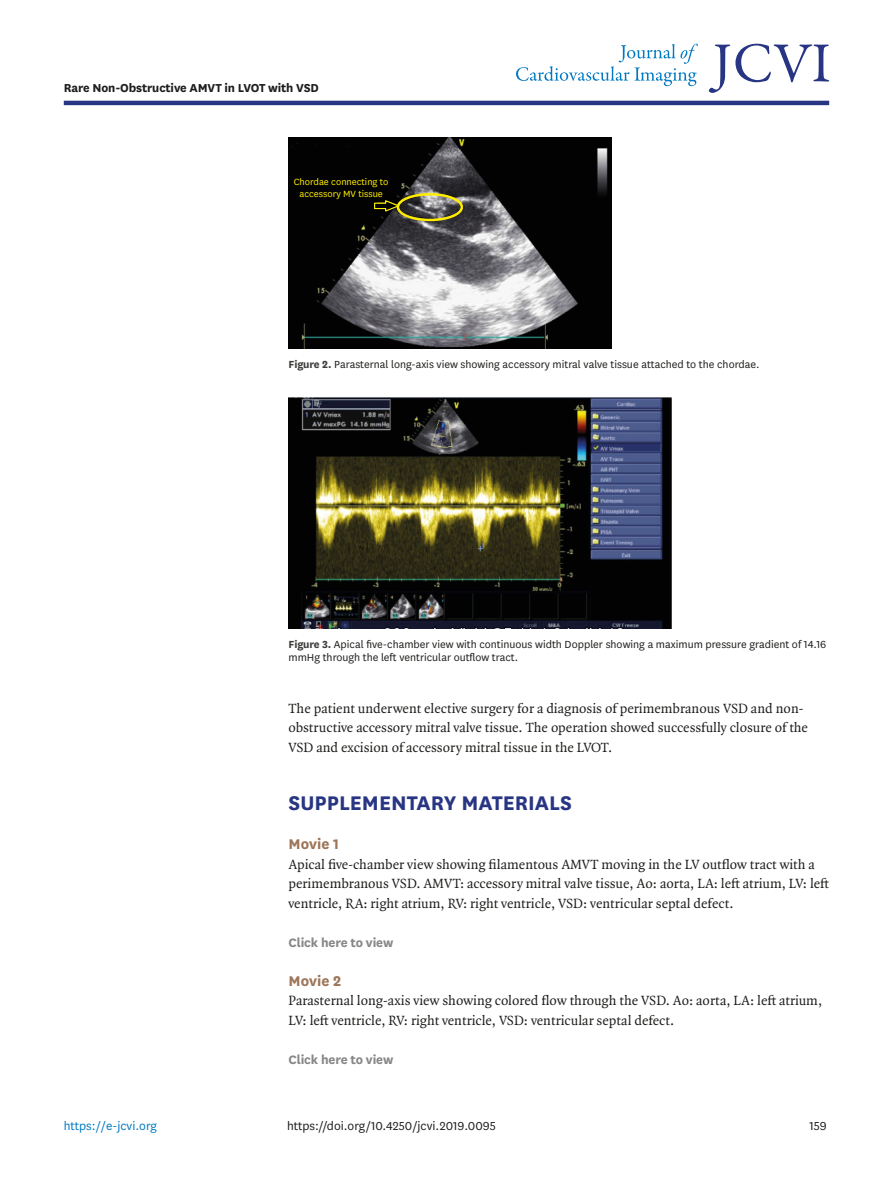
<style>
.page{position:relative;width:893px;height:1191px;background:#fff}
.page>*{position:absolute;margin:0;border:0;box-sizing:border-box;transform-origin:0 0}
.body_title1{font:700 23.1px "National";color:#283583}
.body_title2{font:700 16.5px "National";color:#9d7558}
.body_p_first{font:14.25px/19.5px "Quadraat OT";color:#1d1d1b}
.body_p{font:14.25px/19.5px "Quadraat OT";color:#1d1d1b}
.body_p-2{font:700 14.25px "National";letter-spacing:-.01em;color:#878787}
.doi_running_footer{font:13.5px "National";color:#1d1d1b}
.alt-title-type{font:700 13.5px "National";letter-spacing:-.01em;color:#1d1d1b}
.t1{font:13.5px "National";color:#0079c2}
.fig_caption{font:12px/13.5px "National";color:#1d1d1b}
.t2{font:10.5px/12px "National";color:#ffed00;text-align:center}
.s1{font-weight:700;color:#3d3d3c}
</style>
<div class="page">
<hr style="left:64px;top:101px;width:765px;height:4px;background:#283583">
<svg style="left:709px;top:44px;width:120px;height:49px"></svg>
<svg style="left:516px;top:44px;width:182px;height:42px"></svg>
<img style="left:289px;top:137px;width:323px;height:211px">
<div style="left:397px;top:193px;width:66px;height:28px;border:2px solid #ffed00;border-radius:50%"></div>
<div style="left:297px;top:196px;width:80px;height:22px;background:#020203"></div>
<svg style="left:374px;top:199px;width:26px;height:14px"></svg>
<img style="left:289px;top:398px;width:382px;height:230px">
<p class="alt-title-type" style="left:64px;top:78px;width:257px">Rare Non-Obstructive AMVT in LVOT with VSD</p>
<p class="t2" style="left:294px;top:175px;width:96px">Chordae connecting to accessory MV tissue</p>
<p class="fig_caption" style="left:289px;top:357px;width:472px"><span class="s1">Figure 2.</span> Parasternal long-axis view showing accessory mitral valve tissue attached to the chordae.</p>
<p class="fig_caption" style="left:289px;top:636px;width:539px"><span class="s1">Figure 3.</span> Apical five-chamber view with continuous width Doppler showing a maximum pressure gradient of 14.16 mmHg through the left ventricular outflow tract.</p>
<p class="body_p" style="left:289px;top:698px;width:521px">The patient underwent elective surgery for a diagnosis of perimembranous VSD and non&shy;obstructive accessory mitral valve tissue. The operation showed successfully closure of the<br>VSD and excision of accessory mitral tissue in the LVOT.</p>
<p class="body_title1" style="left:289px;top:787px;width:285px">SUPPLEMENTARY MATERIALS</p>
<p class="body_title2" style="left:289px;top:832px;width:52px">Movie 1</p>
<p class="body_p_first" style="left:289px;top:854px;width:542px">Apical five-chamber view showing filamentous AMVT moving in the LV outflow tract with a perimembranous VSD. AMVT: accessory mitral valve tissue, Ao: aorta, LA: left atrium, LV: left ventricle, RA: right atrium, RV: right ventricle, VSD: ventricular septal defect.</p>
<p class="body_p-2" style="left:289px;top:932px;width:106px">Click here to view</p>
<p class="body_title2" style="left:289px;top:969px;width:54px">Movie 2</p>
<p class="body_p_first" style="left:289px;top:991px;width:535px">Parasternal long-axis view showing colored flow through the VSD. Ao: aorta, LA: left atrium,<br>LV: left ventricle, RV: right ventricle, VSD: ventricular septal defect.</p>
<p class="body_p-2" style="left:289px;top:1049px;width:106px">Click here to view</p>
<p class="t1" style="left:64px;top:1116px;width:95px">https://e-jcvi.org</p>
<p class="doi_running_footer" style="left:287px;top:1116px;width:210px">https://doi.org/10.4250/jcvi.2019.0095</p>
<p class="doi_running_footer" style="left:809px;top:1116px;width:19px">159</p>
</div>
